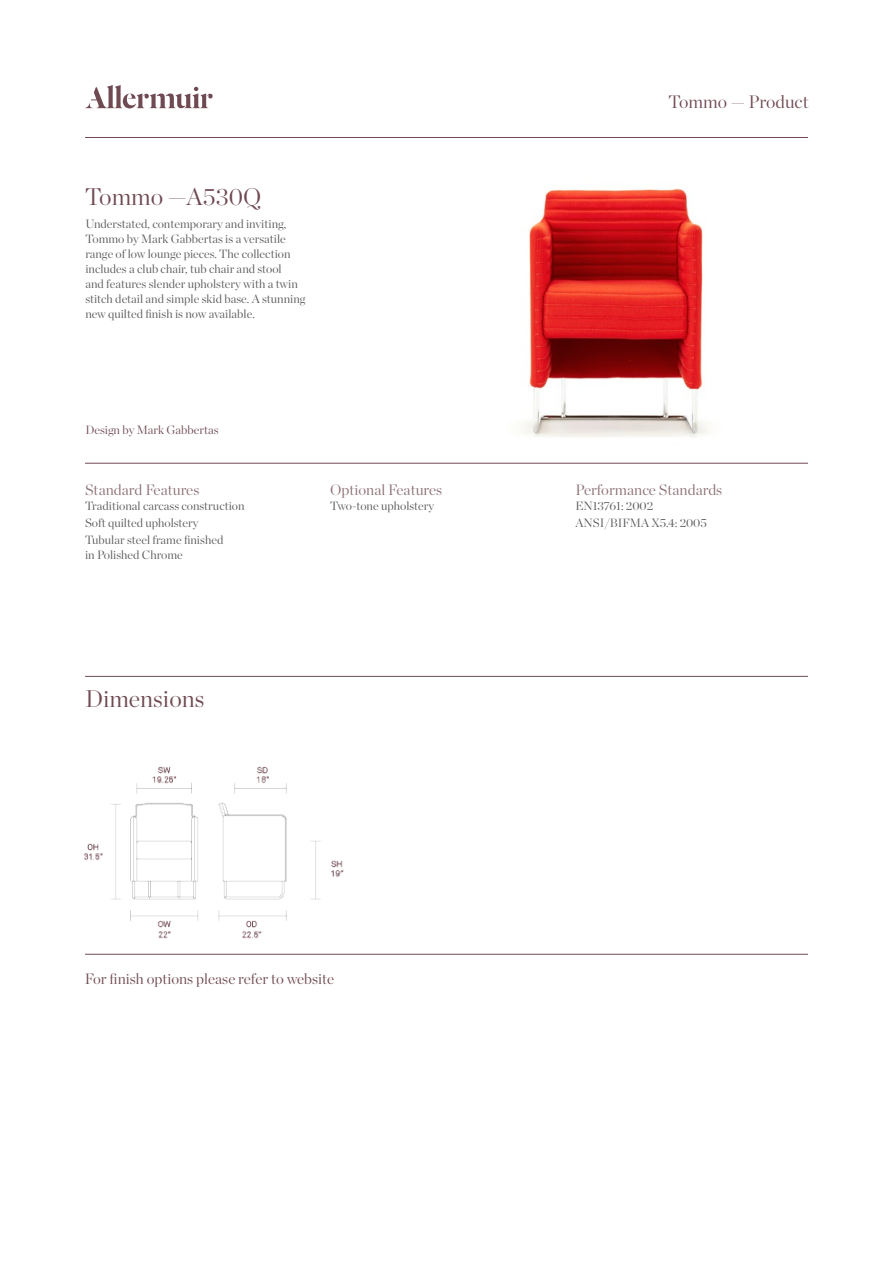
<style>
.page{position:relative;width:893px;height:1263px;background:#fff}
.page>*{position:absolute;margin:0;border:0;box-sizing:border-box;transform-origin:0 0}
.t1{font:300 24px "Chronicle Display";color:#6f4a52}
.t2{font:300 18px "Chronicle Display";color:#6f4a52}
.t3{font:300 15px "Chronicle Display";color:#8b6f75}
.t4{font:300 15px "Chronicle Display";color:#6f4a52}
.t5{font:300 12px/15px "Chronicle Display";color:#57585a}
.t6{font:300 12px "Chronicle Display";color:#6f4a52}
</style>
<div class="page">
<img style="left:522px;top:188px;width:186px;height:249px">
<svg style="left:85px;top:85px;width:128px;height:23px"></svg>
<hr style="left:85px;top:137px;width:723px;height:1px;background:#6f4a52">
<hr style="left:85px;top:463px;width:723px;height:1px;background:#6f4a52">
<hr style="left:85px;top:676px;width:723px;height:1px;background:#6f4a52">
<hr style="left:85px;top:954px;width:723px;height:1px;background:#6f4a52">
<img style="left:84px;top:766px;width:260px;height:173px">
<p class="t1" style="left:85px;top:178px;width:178px">Tommo —A530Q</p>
<p class="t5" style="left:85px;top:216px;width:222px">Understated, contemporary and inviting, Tommo by Mark Gabbertas is a versatile range of low lounge pieces. The collection includes a club chair, tub chair and stool<br>and features slender upholstery with a twin stitch detail and simple skid base. A stunning new quilted finish is now available.</p>
<p class="t6" style="left:85px;top:420px;width:135px">Design by Mark Gabbertas</p>
<p class="t3" style="left:85px;top:478px;width:116px">Standard Features</p>
<p class="t5" style="left:85px;top:497px;width:161px">Traditional carcass construction</p>
<p class="t5" style="left:85px;top:514px;width:115px">Soft quilted upholstery</p>
<p class="t5" style="left:85px;top:531px;width:140px">Tubular steel frame finished in Polished Chrome</p>
<p class="t1" style="left:85px;top:681px;width:121px">Dimensions</p>
<p class="t3" style="left:330px;top:478px;width:114px">Optional Features</p>
<p class="t5" style="left:330px;top:497px;width:105px">Two-tone upholstery</p>
<p class="t4" style="left:85px;top:967px;width:251px">For finish options please refer to website</p>
<p class="t2" style="left:669px;top:88px;width:142px">Tommo — Product</p>
<p class="t3" style="left:575px;top:478px;width:148px">Performance Standards</p>
<p class="t5" style="left:575px;top:497px;width:79px">EN13761: 2002</p>
<p class="t5" style="left:575px;top:514px;width:133px">ANSI/BIFMA X5.4: 2005</p>
</div>
